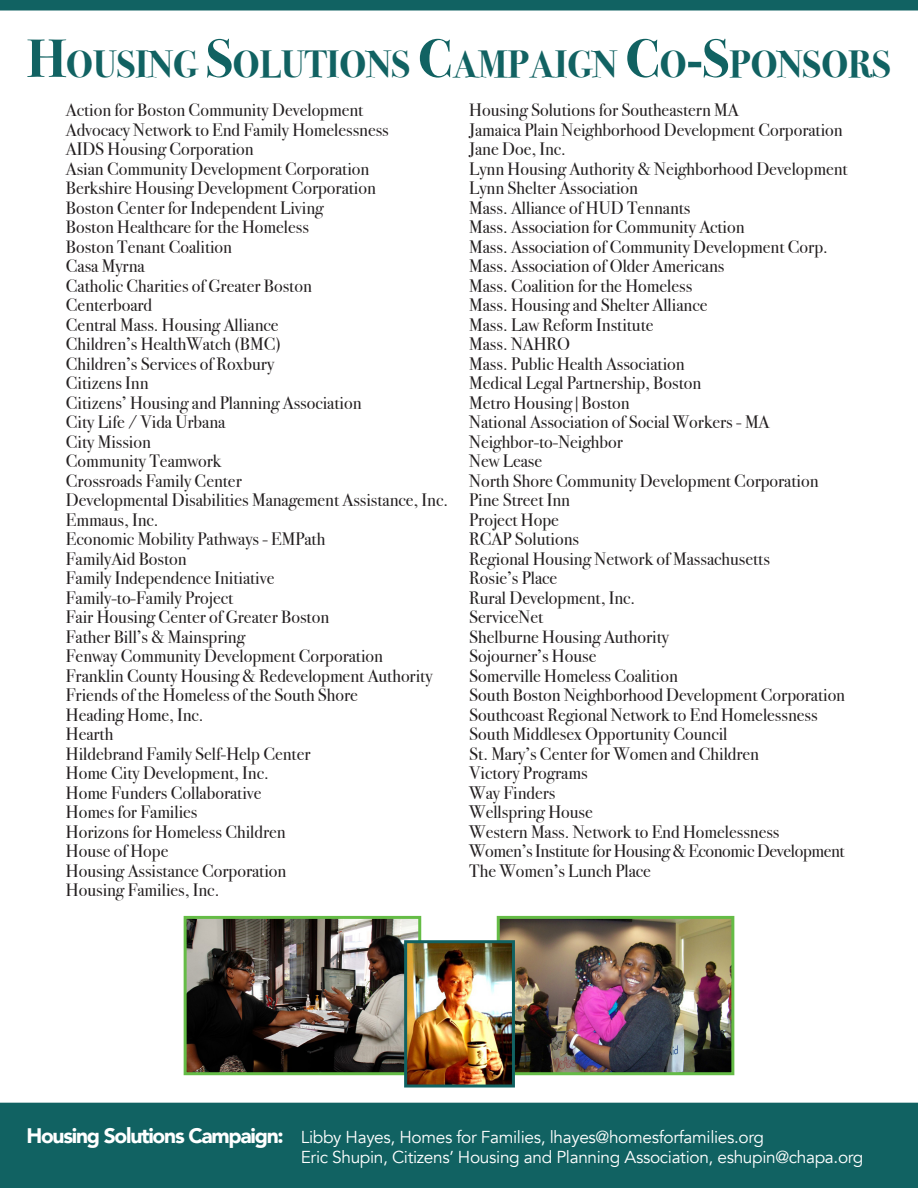
<style>
.page{position:relative;width:918px;height:1188px;background:#fff}
.page>*{position:absolute;margin:0;border:0;box-sizing:border-box;transform-origin:0 0}
.t1{font:700 37.8px "Bodoni Svty Two OSITCTT";color:#116262}
.t2{font:900 21px "Avenir";letter-spacing:-.06em;color:#fff}
.t3{font:18px "Bodoni Svty Two OSITCTT";color:#231f20}
.t4{font:18px "Bodoni Svty Two OSITCTT";letter-spacing:-.02em;color:#231f20}
.t5{font:17.25px "Avenir";letter-spacing:-.02em;color:#fff}
.s1{font-size:54px}
</style>
<div class="page">
<div style="left:15px;top:1118px;width:888px;height:55px;background:#116262"></div>
<div style="left:0;top:1103px;width:918px;height:85px;border:30px solid #116262"></div>
<img style="left:188px;top:920px;width:229px;height:151px">
<div style="left:184px;top:916px;width:237px;height:159px;border:3px solid #65bc46"></div>
<img style="left:501px;top:920px;width:229px;height:151px">
<div style="left:497px;top:916px;width:237px;height:159px;border:3px solid #65bc46"></div>
<img style="left:408px;top:944px;width:103px;height:140px">
<div style="left:404px;top:940px;width:111px;height:148px;border:3px solid #116262"></div>
<div style="left:0;top:0;width:918px;height:10px;background:#116262"></div>
<p class="t1" style="left:27px;top:42px;width:866px"><span class="s1">H</span>OUSING <span class="s1">S</span>OLUTIONS <span class="s1">C</span>AMPAIGN <span class="s1">C</span>O<span class="s1">-S</span>PONSORS</p>
<p class="t3" style="left:66px;top:99px;width:299px">Action for Boston Community Development</p>
<p class="t3" style="left:66px;top:119px;width:324px">Advocacy Network to End Family Homelessness</p>
<p class="t3" style="left:66px;top:138px;width:189px">AIDS Housing Corporation</p>
<p class="t3" style="left:66px;top:158px;width:305px">Asian Community Development Corporation</p>
<p class="t3" style="left:66px;top:177px;width:312px">Berkshire Housing Development Corporation</p>
<p class="t3" style="left:66px;top:197px;width:259px">Boston Center for Independent Living</p>
<p class="t3" style="left:66px;top:216px;width:245px">Boston Healthcare for the Homeless</p>
<p class="t3" style="left:66px;top:236px;width:168px">Boston Tenant Coalition</p>
<p class="t3" style="left:66px;top:255px;width:80px">Casa Myrna</p>
<p class="t3" style="left:66px;top:275px;width:247px">Catholic Charities of Greater Boston</p>
<p class="t3" style="left:66px;top:294px;width:88px">Centerboard</p>
<p class="t3" style="left:66px;top:314px;width:214px">Central Mass. Housing Alliance</p>
<p class="t3" style="left:66px;top:333px;width:217px">Children’s HealthWatch (BMC)</p>
<p class="t3" style="left:66px;top:353px;width:210px">Children’s Services of Roxbury</p>
<p class="t3" style="left:66px;top:372px;width:84px">Citizens Inn</p>
<p class="t3" style="left:66px;top:392px;width:297px">Citizens’ Housing and Planning Association</p>
<p class="t3" style="left:66px;top:411px;width:161px">City Life / Vida Urbana</p>
<p class="t3" style="left:66px;top:431px;width:87px">City Mission</p>
<p class="t3" style="left:66px;top:450px;width:157px">Community Teamwork</p>
<p class="t3" style="left:66px;top:470px;width:177px">Crossroads Family Center</p>
<p class="t3" style="left:66px;top:489px;width:384px">Developmental Disabilities Management Assistance, Inc.</p>
<p class="t3" style="left:66px;top:509px;width:94px">Emmaus, Inc.</p>
<p class="t3" style="left:66px;top:528px;width:261px">Economic Mobility Pathways - EMPath</p>
<p class="t3" style="left:66px;top:548px;width:122px">FamilyAid Boston</p>
<p class="t3" style="left:66px;top:567px;width:210px">Family Independence Initiative</p>
<p class="t3" style="left:66px;top:587px;width:169px">Family-to-Family Project</p>
<p class="t3" style="left:66px;top:606px;width:265px">Fair Housing Center of Greater Boston</p>
<p class="t3" style="left:66px;top:626px;width:181px">Father Bill’s &amp; Mainspring</p>
<p class="t3" style="left:66px;top:645px;width:319px">Fenway Community Development Corporation</p>
<p class="t3" style="left:66px;top:665px;width:368px">Franklin County Housing &amp; Redevelopment Authority</p>
<p class="t3" style="left:66px;top:684px;width:294px">Friends of the Homeless of the South Shore</p>
<p class="t3" style="left:66px;top:704px;width:139px">Heading Home, Inc.</p>
<p class="t3" style="left:66px;top:723px;width:49px">Hearth</p>
<p class="t3" style="left:66px;top:743px;width:246px">Hildebrand Family Self-Help Center</p>
<p class="t3" style="left:66px;top:762px;width:204px">Home City Development, Inc.</p>
<p class="t3" style="left:66px;top:782px;width:197px">Home Funders Collaborative</p>
<p class="t3" style="left:66px;top:801px;width:133px">Homes for Families</p>
<p class="t3" style="left:66px;top:821px;width:221px">Horizons for Homeless Children</p>
<p class="t3" style="left:66px;top:840px;width:104px">House of Hope</p>
<p class="t3" style="left:66px;top:860px;width:222px">Housing Assistance Corporation</p>
<p class="t3" style="left:66px;top:879px;width:155px">Housing Families, Inc.</p>
<p class="t3" style="left:469px;top:99px;width:271px">Housing Solutions for Southeastern MA</p>
<p class="t3" style="left:469px;top:119px;width:375px">Jamaica Plain Neighborhood Development Corporation</p>
<p class="t3" style="left:469px;top:138px;width:98px">Jane Doe, Inc.</p>
<p class="t3" style="left:469px;top:158px;width:380px">Lynn Housing Authority &amp; Neighborhood Development</p>
<p class="t3" style="left:469px;top:177px;width:170px">Lynn Shelter Association</p>
<p class="t3" style="left:469px;top:197px;width:223px">Mass. Alliance of HUD Tennants</p>
<p class="t3" style="left:469px;top:216px;width:277px">Mass. Association for Community Action</p>
<p class="t3" style="left:469px;top:236px;width:360px">Mass. Association of Community Development Corp.</p>
<p class="t3" style="left:469px;top:255px;width:257px">Mass. Association of Older Americans</p>
<p class="t3" style="left:469px;top:275px;width:224px">Mass. Coalition for the Homeless</p>
<p class="t3" style="left:469px;top:294px;width:240px">Mass. Housing and Shelter Alliance</p>
<p class="t3" style="left:469px;top:314px;width:186px">Mass. Law Reform Institute</p>
<p class="t3" style="left:469px;top:333px;width:102px">Mass. NAHRO</p>
<p class="t3" style="left:469px;top:353px;width:217px">Mass. Public Health Association</p>
<p class="t3" style="left:469px;top:372px;width:233px">Medical Legal Partnership, Boston</p>
<p class="t3" style="left:469px;top:392px;width:162px">Metro Housing|Boston</p>
<p class="t3" style="left:469px;top:411px;width:302px">National Association of Social Workers - MA</p>
<p class="t3" style="left:469px;top:431px;width:155px">Neighbor-to-Neighbor</p>
<p class="t3" style="left:469px;top:450px;width:74px">New Lease</p>
<p class="t3" style="left:469px;top:470px;width:351px">North Shore Community Development Corporation</p>
<p class="t3" style="left:469px;top:489px;width:102px">Pine Street Inn</p>
<p class="t3" style="left:469px;top:509px;width:91px">Project Hope</p>
<p class="t3" style="left:469px;top:528px;width:111px">RCAP Solutions</p>
<p class="t3" style="left:469px;top:548px;width:302px">Regional Housing Network of Massachusetts</p>
<p class="t3" style="left:469px;top:567px;width:90px">Rosie’s Place</p>
<p class="t3" style="left:469px;top:587px;width:167px">Rural Development, Inc.</p>
<p class="t3" style="left:469px;top:606px;width:75px">ServiceNet</p>
<p class="t3" style="left:469px;top:626px;width:201px">Shelburne Housing Authority</p>
<p class="t3" style="left:469px;top:645px;width:129px">Sojourner’s House</p>
<p class="t3" style="left:469px;top:665px;width:210px">Somerville Homeless Coalition</p>
<p class="t3" style="left:469px;top:684px;width:377px">South Boston Neighborhood Development Corporation</p>
<p class="t3" style="left:469px;top:704px;width:350px">Southcoast Regional Network to End Homelessness</p>
<p class="t3" style="left:469px;top:723px;width:260px">South Middlesex Opportunity Council</p>
<p class="t3" style="left:469px;top:743px;width:291px">St. Mary’s Center for Women and Children</p>
<p class="t3" style="left:469px;top:762px;width:120px">Victory Programs</p>
<p class="t3" style="left:469px;top:782px;width:88px">Way Finders</p>
<p class="t3" style="left:469px;top:801px;width:125px">Wellspring House</p>
<p class="t3" style="left:469px;top:821px;width:312px">Western Mass. Network to End Homelessness</p>
<p class="t4" style="left:469px;top:840px;width:377px">Women’s Institute for Housing &amp; Economic Development</p>
<p class="t3" style="left:469px;top:860px;width:183px">The Women’s Lunch Place</p>
<p class="t2" style="left:26px;top:1118px;width:259px">Housing Solutions Campaign:</p>
<p class="t5" style="left:301px;top:1126px;width:465px">Libby Hayes, Homes for Families, lhayes@homesforfamilies.org</p>
<p class="t5" style="left:301px;top:1147px;width:564px">Eric Shupin, Citizens’ Housing and Planning Association, eshupin@chapa.org</p>
</div>
